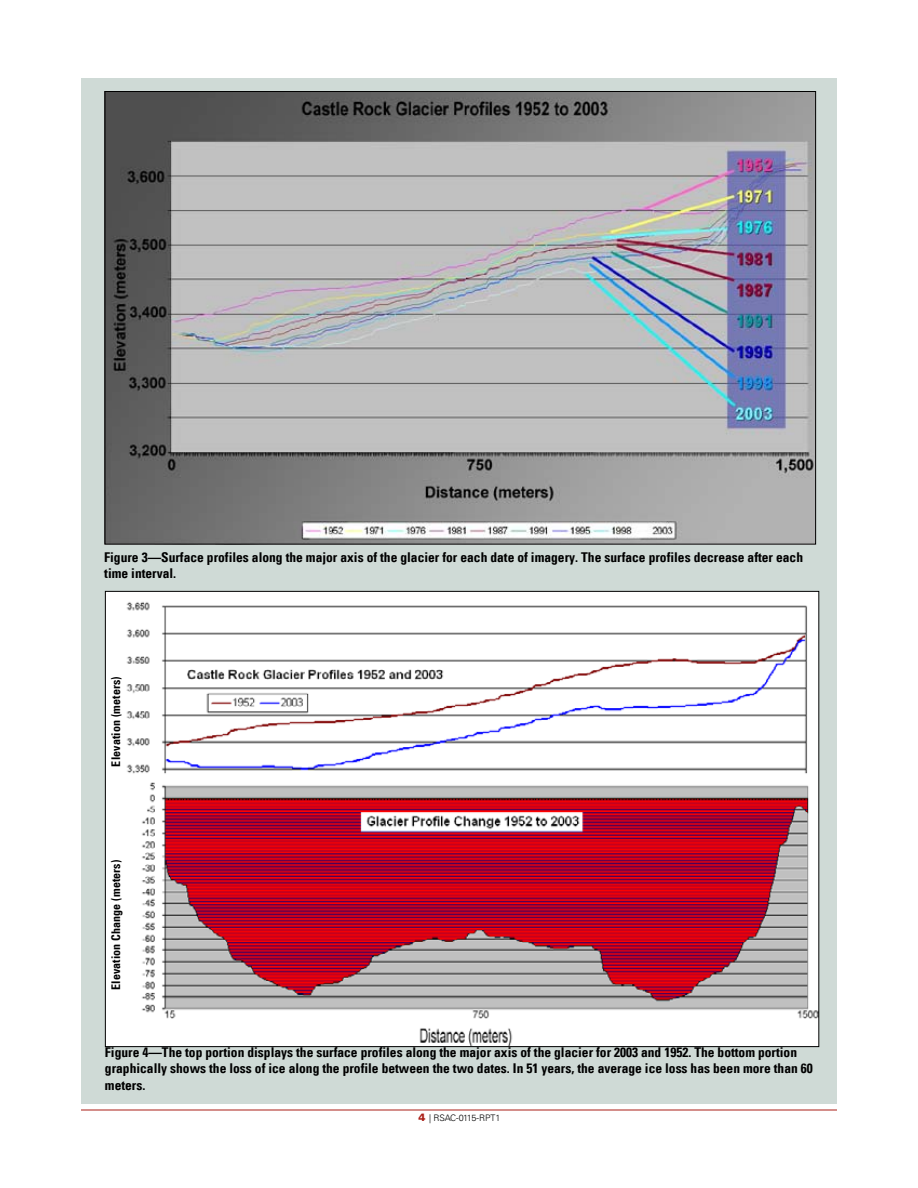
<style>
.page{position:relative;width:918px;height:1188px;background:#fff}
.page>*{position:absolute;margin:0;border:0;box-sizing:border-box;transform-origin:0 0}
.t1{font:700 condensed 13.5px/16.5px "Univers LT";color:#000}
.t2{font:700 condensed 12px "Univers LT";letter-spacing:.01em;color:#000}
.t3{font:300 9px "Univers LT";letter-spacing:-.025em;color:#000}
.s1{font-weight:900;font-size:10.5px;color:#aa1f17}
</style>
<div class="page">
<hr style="left:81px;top:1110px;width:756px;height:1px;background:#aa1f17">
<div style="left:81px;top:78px;width:756px;height:1026px;background:#cfdad6"></div>
<img style="left:107px;top:593px;width:710px;height:452px">
<img style="left:107px;top:93px;width:707px;height:449px">
<div style="left:112px;top:660px;width:11px;height:106px;background:#fff"></div>
<div style="left:112px;top:828px;width:17px;height:162px;background:#fff"></div>
<p class="t1" style="left:104px;top:549px;width:700px">Figure 3—Surface profiles along the major axis of the glacier for each date of imagery. The surface profiles decrease after each time interval.</p>
<p class="t2" style="left:109px;top:766px;width:92px;rotate:-90deg">Elevation (meters)</p>
<p class="t2" style="left:109px;top:990px;width:132px;rotate:-90deg">Elevation Change (meters)</p>
<p class="t1" style="left:105px;top:1044px;width:709px">Figure 4—The top portion displays the surface profiles along the major axis of the glacier for 2003 and 1952. The bottom portion graphically shows the loss of ice along the profile between the two dates. In 51 years, the average ice loss has been more than 60 meters.</p>
<p class="t3" style="left:419px;top:1112px;width:83px"><span class="s1">4</span> | RSAC-0115-RPT1</p>
</div>
